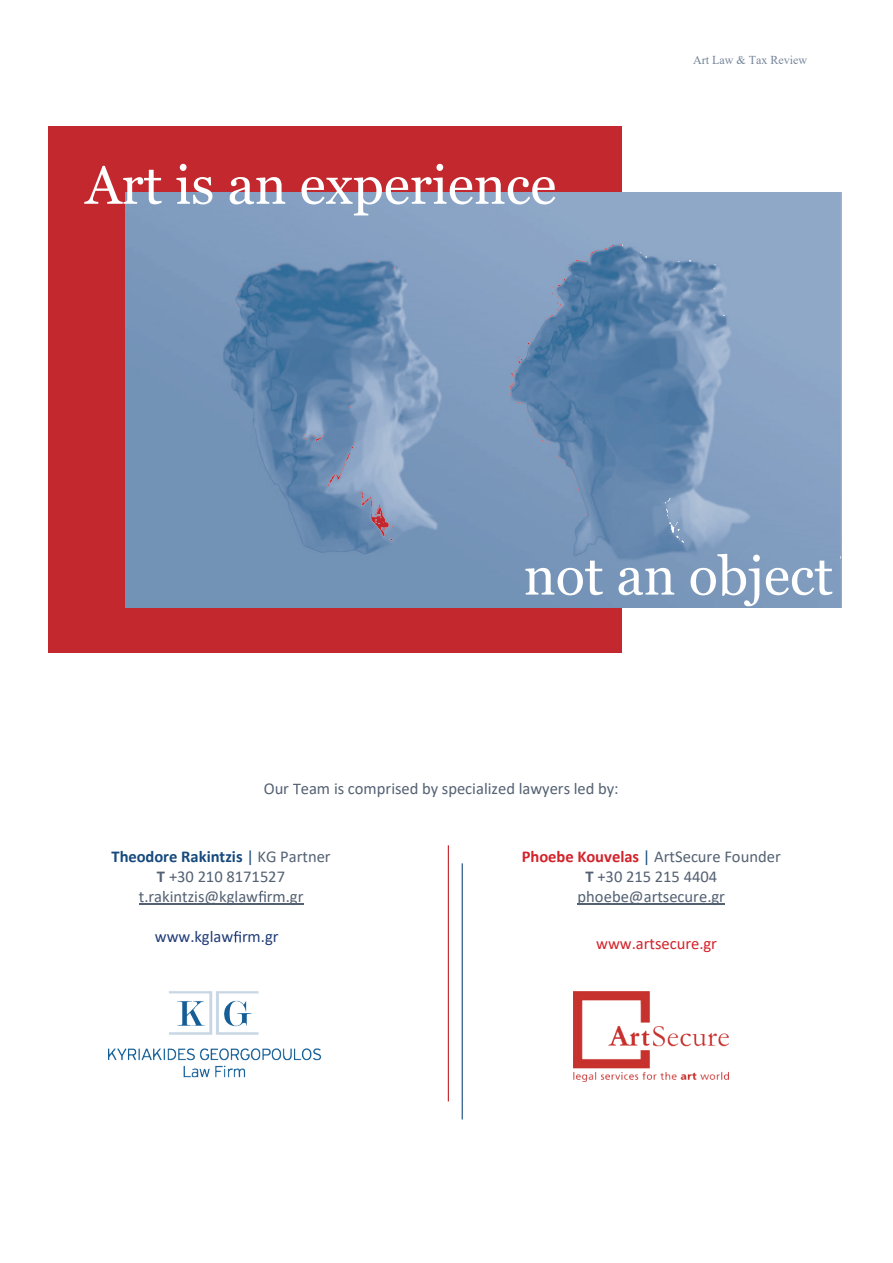
<style>
.page{position:relative;width:893px;height:1263px;background:#fff}
.page>*{position:absolute;margin:0;border:0;box-sizing:border-box;transform-origin:0 0}
.t1{font:54px "Georgia";color:#fff}
.t2{font:16.5px/20.1px "Calibri";color:#546173;text-align:center}
.t3{font:16.5px "Calibri";color:#d3232a}
.t4{font:16.5px "Calibri";color:#213c78}
.t5{font:12px "Times New Roman";color:#758498}
.s1{font-weight:700;color:#16497d}
.s2{color:#16497d}
.s3{font-weight:700}
.s4{font-weight:700;color:#d3232a}
</style>
<div class="page">
<div style="left:48px;top:127px;width:574px;height:526px;background:#c2282d"></div>
<svg style="left:258px;top:891px;width:8px;height:11px"></svg>
<hr style="left:139px;top:904px;width:164px;height:1px;background:#546173">
<svg style="left:234px;top:931px;width:7px;height:11px"></svg>
<hr style="left:578px;top:904px;width:147px;height:1px;background:#546173">
<img style="left:108px;top:991px;width:214px;height:87px">
<img style="left:574px;top:992px;width:155px;height:89px">
<svg style="left:293px;top:784px;width:8px;height:10px"></svg>
<hr style="left:448px;top:845px;width:1px;height:256px;background:#c02025">
<img style="left:126px;top:192px;width:715px;height:416px">
<hr style="left:462px;top:863px;width:1px;height:256px;background:#16497d">
<h1 class="t1" style="left:85px;top:152px;width:473px">Art is an experience</h1>
<p class="t5" style="left:693px;top:52px;width:116px">Art Law &amp; Tax Review</p>
<h1 class="t1" style="left:524px;top:543px;width:311px">not an object</h1>
<p class="t2" style="left:264px;top:778px;width:357px">Our eam is comprised by specialized lawyers led by:</p>
<p class="t2" style="left:111px;top:846px;width:221px"><span class="s1">Theodore Rakintzis</span> <span class="s2">|</span> KG Partner<br><span class="s3">T</span> +30 210 8171527 t.rakintzis@kglaw rm.gr</p>
<p class="t4" style="left:155px;top:925px;width:125px">www.kglaw rm.gr</p>
<p class="t2" style="left:522px;top:846px;width:260px"><span class="s4">Phoebe Kouvelas</span> <span class="s2">|</span> ArtSecure Founder<br><span class="s3">T</span> +30 215 215 4404 phoebe@artsecure.gr</p>
<p class="t3" style="left:596px;top:932px;width:122px">www.artsecure.gr</p>
</div>
